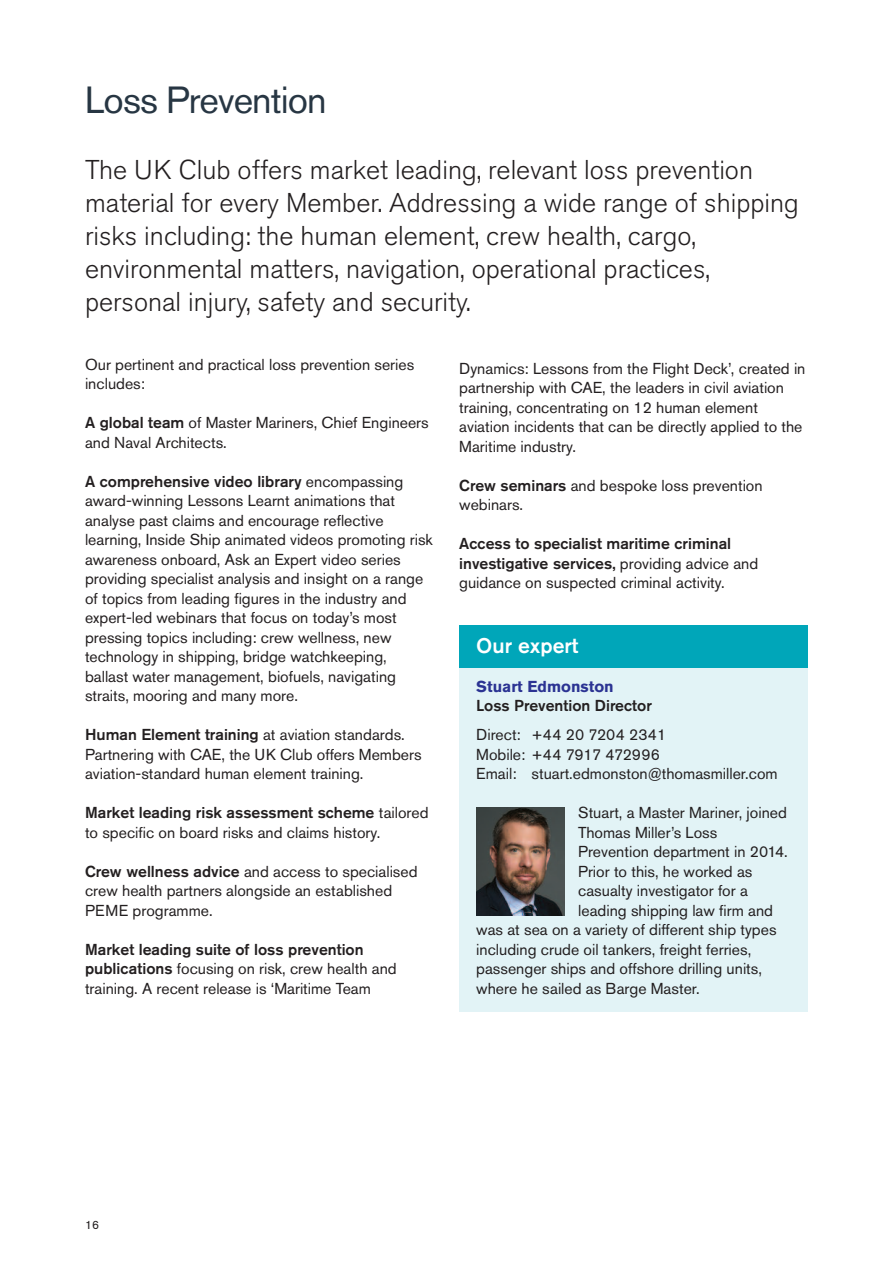
<style>
.page{position:relative;width:893px;height:1263px;background:#fff}
.page>*{position:absolute;margin:0;border:0;box-sizing:border-box;transform-origin:0 0}
.t1{font:37.5px "Akzidenz Grotesk Pro";letter-spacing:-.025em;color:#273643}
.t2{font:300 27px/33px "Akzidenz Grotesk Pro";color:#231f20}
.t3{font:500 21px "Akzidenz Grotesk Pro";color:#fff}
.t4{font:15.75px/19.5px "Akzidenz Grotesk Pro";color:#231f20}
.t5{font:500 15.75px/19.5px "Akzidenz Grotesk Pro";color:#231f20}
.t6{font:700 15.75px "Akzidenz Grotesk Pro";color:#2b3393}
.t7{font:12px "Akzidenz Grotesk Pro";color:#231f20}
.s1{font-weight:500}
.s2{font-weight:400}
</style>
<div class="page">
<div style="left:459px;top:625px;width:349px;height:387px;background:#e2f3f6"></div>
<div style="left:459px;top:625px;width:349px;height:43px;background:#00a6b9"></div>
<img style="left:476px;top:807px;width:89px;height:109px">
<h1 class="t1" style="left:85px;top:87px;width:243px">Loss Prevention</h1>
<p class="t2" style="left:85px;top:155px;width:715px">The UK Club offers market leading, relevant loss prevention material for every Member. Addressing a wide range of shipping risks including: the human element, crew health, cargo, environmental matters, navigation, operational practices, personal injury, safety and security.</p>
<p class="t4" style="left:85px;top:356px;width:331px">Our pertinent and practical loss prevention series includes:</p>
<p class="t4" style="left:85px;top:414px;width:345px"><span class="s1">A global team</span> of Master Mariners, Chief Engineers and Naval Architects.</p>
<p class="t4" style="left:85px;top:473px;width:349px"><span class="s1">A comprehensive video library</span> encompassing award-winning Lessons Learnt animations that analyse past claims and encourage reflective learning, Inside Ship animated videos promoting risk awareness onboard, Ask an Expert video series providing specialist analysis and insight on a range of topics from leading figures in the industry and expert-led webinars that focus on today’s most pressing topics including: crew wellness, new technology in shipping, bridge watchkeeping, ballast water management, biofuels, navigating straits, mooring and many more.</p>
<p class="t4" style="left:85px;top:726px;width:338px"><span class="s1">Human Element training</span> at aviation standards.<br>Partnering with CAE, the UK Club offers Members aviation-standard human element training.</p>
<p class="t4" style="left:85px;top:804px;width:345px"><span class="s1">Market leading risk assessment scheme</span> tailored to specific on board risks and claims history.</p>
<p class="t4" style="left:85px;top:863px;width:334px"><span class="s1">Crew wellness advice</span> and access to specialised crew health partners alongside an established<br>PEME programme.</p>
<p class="t4" style="left:85px;top:941px;width:313px"><span class="s1">Market leading suite of loss prevention publications</span> focusing on risk, crew health and training. A recent release is ‘Maritime Team</p>
<p class="t4" style="left:459px;top:360px;width:348px">Dynamics: Lessons from the Flight Deck’, created in partnership with CAE, the leaders in civil aviation training, concentrating on 12 human element aviation incidents that can be directly applied to the Maritime industry.</p>
<p class="t4" style="left:459px;top:477px;width:305px"><span class="s1">Crew seminars</span> and bespoke loss prevention webinars.</p>
<p class="t5" style="left:459px;top:535px;width:301px">Access to specialist maritime criminal investigative services, <span class="s2">providing advice and guidance on suspected criminal activity.</span></p>
<h3 class="t3" style="left:476px;top:638px;width:104px">Our expert</h3>
<p class="t6" style="left:476px;top:680px;width:139px">Stuart Edmonston</p>
<p class="t5" style="left:476px;top:697px;width:177px">Loss Prevention Director</p>
<p class="t4" style="left:476px;top:727px;width:303px">Direct: +44 20 7204 2341<br>Mobile: +44 7917 472996<br>Email: stuart.edmonston@thomasmiller.com</p>
<p class="t4" style="left:578px;top:805px;width:210px">Stuart, a Master Mariner, joined</p>
<p class="t4" style="left:578px;top:824px;width:141px">Thomas Miller’s Loss</p>
<p class="t4" style="left:578px;top:844px;width:211px">Prevention department in 2014.</p>
<p class="t4" style="left:578px;top:863px;width:176px">Prior to this, he worked as</p>
<p class="t4" style="left:578px;top:883px;width:171px">casualty investigator for a</p>
<p class="t4" style="left:578px;top:902px;width:196px">leading shipping law firm and</p>
<p class="t4" style="left:476px;top:922px;width:302px">was at sea on a variety of different ship types</p>
<p class="t4" style="left:476px;top:941px;width:276px">including crude oil tankers, freight ferries,</p>
<p class="t4" style="left:476px;top:961px;width:287px">passenger ships and offshore drilling units,</p>
<p class="t4" style="left:476px;top:980px;width:225px">where he sailed as Barge Master.</p>
<p class="t7" style="left:85px;top:1221px;width:15px">16</p>
</div>
